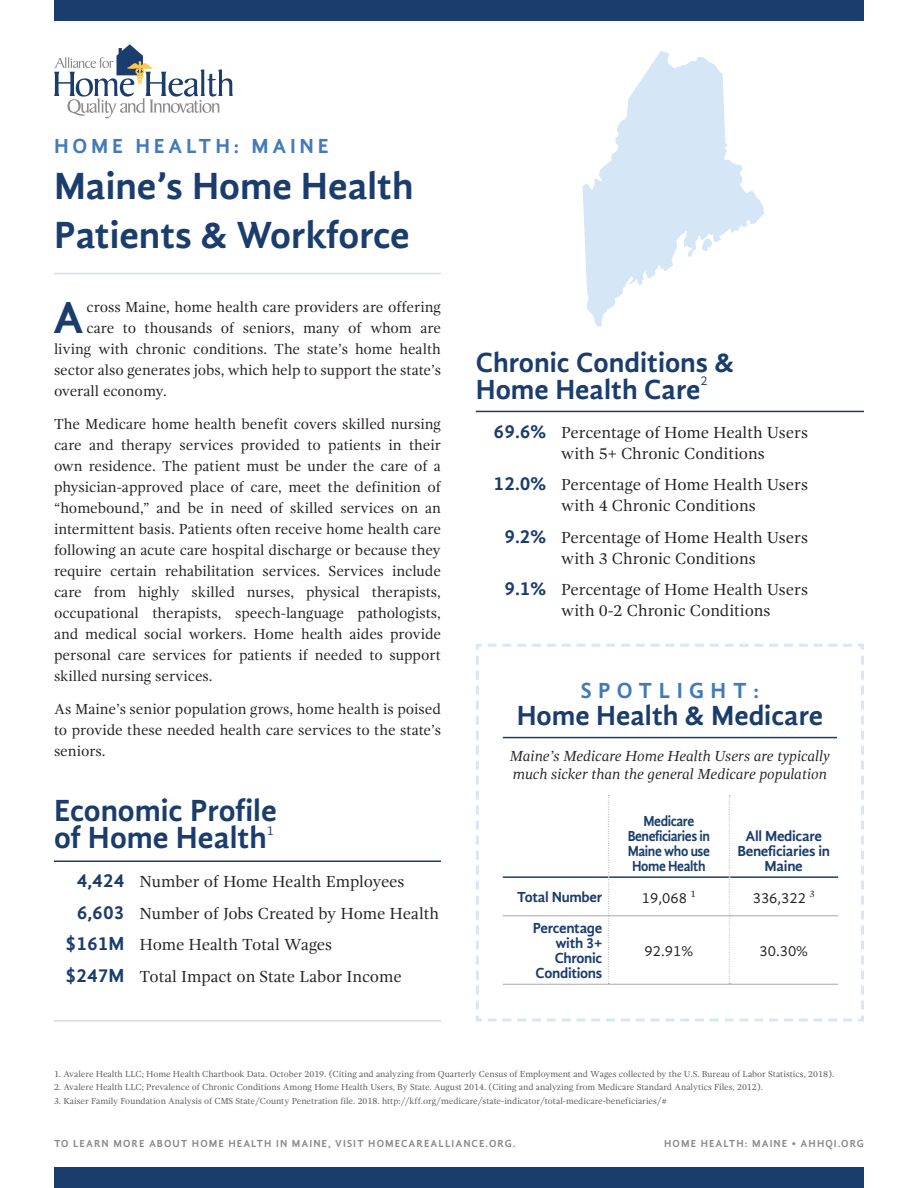
<style>
.page{position:relative;width:918px;height:1188px;background:#fff}
.page>*{position:absolute;margin:0;border:0;box-sizing:border-box;transform-origin:0 0}
.t1{font:700 46.35px "Gandhi Sans";color:#1b3d6d}
.t2{font:700 39px/48.3px "Gandhi Sans";color:#1b3d6d}
.t3{font:700 31.5px/27px "Gandhi Sans";color:#1b3d6d}
.t4{font:700 28.5px/27px "Gandhi Sans";color:#1b3d6d}
.t5{font:700 22.5px "Gandhi Sans";letter-spacing:.28em;color:#4179bd}
.t6{font:700 21px "Gandhi Sans";letter-spacing:.18em;color:#4179bd}
.t7{font:16.5px/21px "Gandhi Serif";color:#231f20}
.t8{font:15px/21px "Gandhi Serif";color:#231f20;text-align:justify}
.t9{font:italic 15px/18px "Gandhi Serif";color:#231f20}
.t10{font:700 15px/15px "Gandhi Sans";letter-spacing:-.02em;color:#1b3d6d;text-align:center}
.t11{font:700 15px/15px "Gandhi Sans";letter-spacing:-.02em;color:#1b3d6d;text-align:center;scale:.91 1}
.t12{font:15px "Gandhi Sans";color:#231f20}
.t13{font:13.05px "Gandhi Sans";color:#1b3d6d}
.t14{font:700 10.5px "Gandhi Sans";letter-spacing:.1em;color:#8b8b8e}
.t15{font:700 10.5px "Gandhi Sans";letter-spacing:.1em;color:#8c8b8e}
.t16{font:9px "Gandhi Serif";color:#58595b}
.s1{font-family:"Gandhi Sans";font-weight:700;font-size:19.5px;color:#1b3d6d}
</style>
<div class="page">
<div style="left:54px;top:1167px;width:810px;height:21px;background:#1b3d6d"></div>
<div style="left:54px;top:0;width:810px;height:21px;background:#1b3d6d"></div>
<svg style="left:54px;top:44px;width:179px;height:74px"></svg>
<hr style="left:476px;top:411px;width:388px;height:1px;background:#1b3d6d">
<hr style="left:54px;top:860px;width:387px;height:2px;background:#1b3d6d">
<hr style="left:54px;top:1020px;width:387px;height:2px;background:#dbd9d9">
<svg style="left:476px;top:643px;width:388px;height:379px"></svg>
<svg style="left:583px;top:51px;width:181px;height:276px;fill:#d5e6f6"></svg>
<hr style="left:54px;top:273px;width:387px;height:1px;background:#d0e0eb">
<p class="t6" style="left:54px;top:134px;width:276px">HOME HEALTH: MAINE</p>
<p class="t2" style="left:54px;top:162px;width:361px">Maine’s Home Health<br>Patients &amp; Workforce</p>
<p class="t1" style="left:53px;top:290px;width:32px">A</p>
<p class="t8" style="left:86px;top:296px;width:356px">cross Maine, home health care providers are offering</p>
<p class="t8" style="left:86px;top:317px;width:356px">care to thousands of seniors, many of whom are</p>
<p class="t8" style="left:54px;top:338px;width:388px">living with chronic conditions. The state’s home health</p>
<p class="t8" style="left:54px;top:359px;width:389px">sector also generates jobs, which help to support the state’s</p>
<p class="t8" style="left:54px;top:380px;width:115px">overall economy.</p>
<p class="t8" style="left:54px;top:413px;width:389px">The Medicare home health benefit covers skilled nursing care and therapy services provided to patients in their own residence. The patient must be under the care of a physician-approved place of care, meet the definition of “homebound,” and be in need of skilled services on an intermittent basis. Patients often receive home health care following an acute care hospital discharge or because they require certain rehabilitation services. Services include care from highly skilled nurses, physical therapists, occupational therapists, speech-language pathologists, and medical social workers. Home health aides provide personal care services for patients if needed to support skilled nursing services.</p>
<p class="t8" style="left:54px;top:698px;width:389px">As Maine’s senior population grows, home health is poised to provide these needed health care services to the state’s seniors.</p>
<p class="t3" style="left:54px;top:797px;width:224px">Economic Profile of Home Health</p>
<p class="t13" style="left:267px;top:823px;width:9px">1</p>
<p class="t7" style="left:77px;top:872px;width:329px"><span class="s1">4,424</span> Number of Home Health Employees</p>
<p class="t7" style="left:77px;top:903px;width:364px"><span class="s1">6,603</span> Number of Jobs Created by Home Health</p>
<p class="t7" style="left:66px;top:935px;width:268px"><span class="s1">$161M</span> Home Health Total Wages</p>
<p class="t7" style="left:66px;top:966px;width:338px"><span class="s1">$247M</span> Total Impact on State Labor Income</p>
<p class="t4" style="left:476px;top:349px;width:260px">Chronic Conditions &amp;<br>Home Health Care</p>
<p class="t13" style="left:701px;top:373px;width:9px">2</p>
<p class="t7" style="left:561px;top:422px;width:248px;text-indent:-68px"><span class="s1">69.6%</span> Percentage of Home Health Users with 5+ Chronic Conditions</p>
<p class="t7" style="left:561px;top:474px;width:248px;text-indent:-68px"><span class="s1">12.0%</span> Percentage of Home Health Users with 4 Chronic Conditions</p>
<p class="t7" style="left:504px;top:527px;width:305px;text-align:center"><span class="s1">9.2%</span> Percentage of Home Health Users with 3 Chronic Conditions</p>
<p class="t7" style="left:561px;top:579px;width:248px;text-indent:-57px"><span class="s1">9.1%</span> Percentage of Home Health Users with 0-2 Chronic Conditions</p>
<p class="t5" style="left:581px;top:677px;width:180px">SPOTLIGHT:</p>
<p class="t4" style="left:517px;top:702px;width:308px">Home Health &amp; Medicare</p>
<p class="t9" style="left:510px;top:747px;width:322px">Maine’s Medicare Home Health Users are typically much sicker than the general Medicare population</p>
<p class="t11" style="left:628px;top:814px;width:92px">Medicare<br>Beneficiaries in<br>Maine who use<br>Home Health</p>
<p class="t10" style="left:737px;top:829px;width:94px">All Medicare<br>Beneficiaries in<br>Maine</p>
<p class="t10" style="left:517px;top:890px;width:87px">Total Number</p>
<p class="t12" style="left:642px;top:889px;width:55px">19,068 <sup>1</sup></p>
<p class="t12" style="left:753px;top:889px;width:63px">336,322 <sup>3</sup></p>
<p class="t10" style="left:533px;top:921px;width:71px;text-align:right">Percentage with 3+<br>Chronic<br>Conditions</p>
<p class="t12" style="left:645px;top:942px;width:50px">92.91%</p>
<p class="t12" style="left:760px;top:942px;width:50px">30.30%</p>
<p class="t16" style="left:54px;top:1069px;width:782px">1. Avalere Health LLC; Home Health Chartbook Data. October 2019. (Citing and analyzing from Quarterly Census of Employment and Wages collected by the U.S. Bureau of Labor Statistics, 2018).</p>
<p class="t16" style="left:54px;top:1082px;width:711px">2. Avalere Health LLC; Prevalence of Chronic Conditions Among Home Health Users, By State. August 2014. (Citing and analyzing from Medicare Standard Analytics Files, 2012).</p>
<p class="t16" style="left:54px;top:1096px;width:614px">3. Kaiser Family Foundation Analysis of CMS State/County Penetration file. 2018. http://kff.org/medicare/state-indicator/total-medicare-beneficiaries/#</p>
<p class="t15" style="left:664px;top:1137px;width:201px">HOME HEALTH: MAINE • AHHQI.ORG</p>
<p class="t14" style="left:54px;top:1137px;width:463px">TO LEARN MORE ABOUT HOME HEALTH IN MAINE, VISIT HOMECAREALLIANCE.ORG.</p>
</div>
